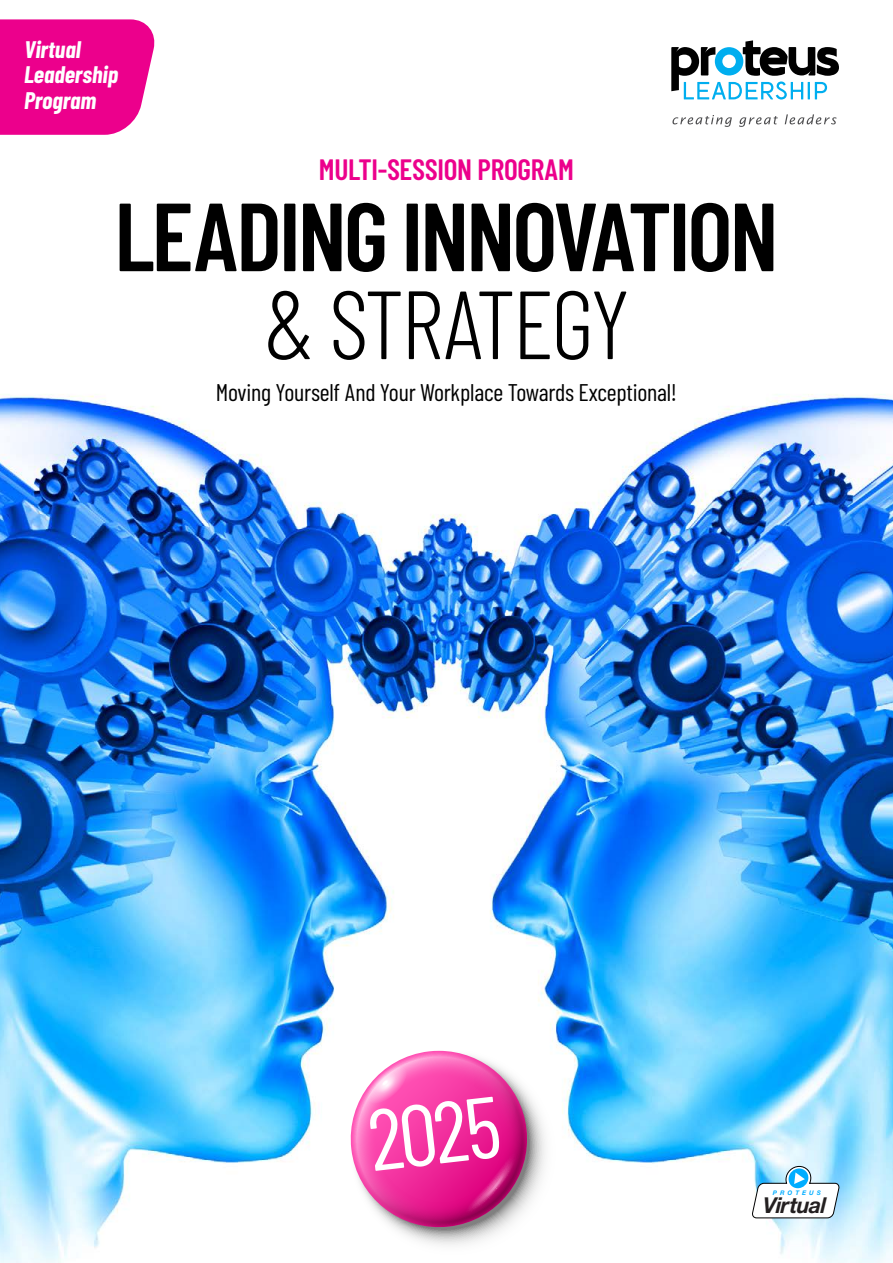
<style>
.page{position:relative;width:893px;height:1263px;background:#fff}
.page>*{position:absolute;margin:0;border:0;box-sizing:border-box;transform-origin:0 0}
.t1{font:600 96.6px "Barlow Condensed";letter-spacing:-.03em;color:#000}
.t2{font:300 96.6px "Barlow Condensed";letter-spacing:-.03em;color:#000}
.t3{font:86.4px "Barlow Condensed";color:#fff}
.t4{font:600 29.55px "Barlow Condensed";letter-spacing:-.01em;color:#ec008c}
.t5{font:24.15px "Barlow Condensed";letter-spacing:-.01em;color:#000}
.subheading{font:italic 700 24px/25.5px "Barlow Condensed";color:#fff}
.t6{font:italic 700 21.9px "Helvetica Neue LT Std";letter-spacing:-.03em;color:#231f20}
.t7{font:italic 700 6.3px "Helvetica Neue LT Std";letter-spacing:.5em;color:#00adff}
</style>
<div class="page">
<img style="left:0;top:394px;width:893px;height:869px">
<svg style="left:671px;top:40px;width:168px;height:60px"></svg>
<svg style="left:672px;top:115px;width:60px;height:12px"></svg>
<svg style="left:739px;top:116px;width:39px;height:11px"></svg>
<svg style="left:785px;top:114px;width:51px;height:10px"></svg>
<svg style="left:0;top:19px;width:155px;height:116px;background:#ed1394"></svg>
<svg style="left:752px;top:1166px;width:88px;height:52px"></svg>
<svg style="left:341px;top:1046px;width:229px;height:217px"></svg>
<svg style="left:346px;top:1051px;width:186px;height:181px"></svg>
<p class="subheading" style="left:24px;top:36px;width:96px">Virtual<br>Leadership<br>Program</p>
<p class="t4" style="left:319px;top:151px;width:257px">MULTI-SESSION PROGRAM</p>
<p class="t1" style="left:114px;top:176px;width:666px">LEADING INNOVATION</p>
<p class="t2" style="left:263px;top:264px;width:369px">&amp; STRATEGY</p>
<p class="t5" style="left:216px;top:377px;width:463px">Moving Yourself And Your Workplace Towards Exceptional!</p>
<p class="t3" style="left:362px;top:1087px;width:134px;rotate:-7deg">2025</p>
<p class="t7" style="left:773px;top:1189px;width:50px">PROTEUS</p>
<p class="t6" style="left:763px;top:1192px;width:64px">Virtual</p>
</div>
